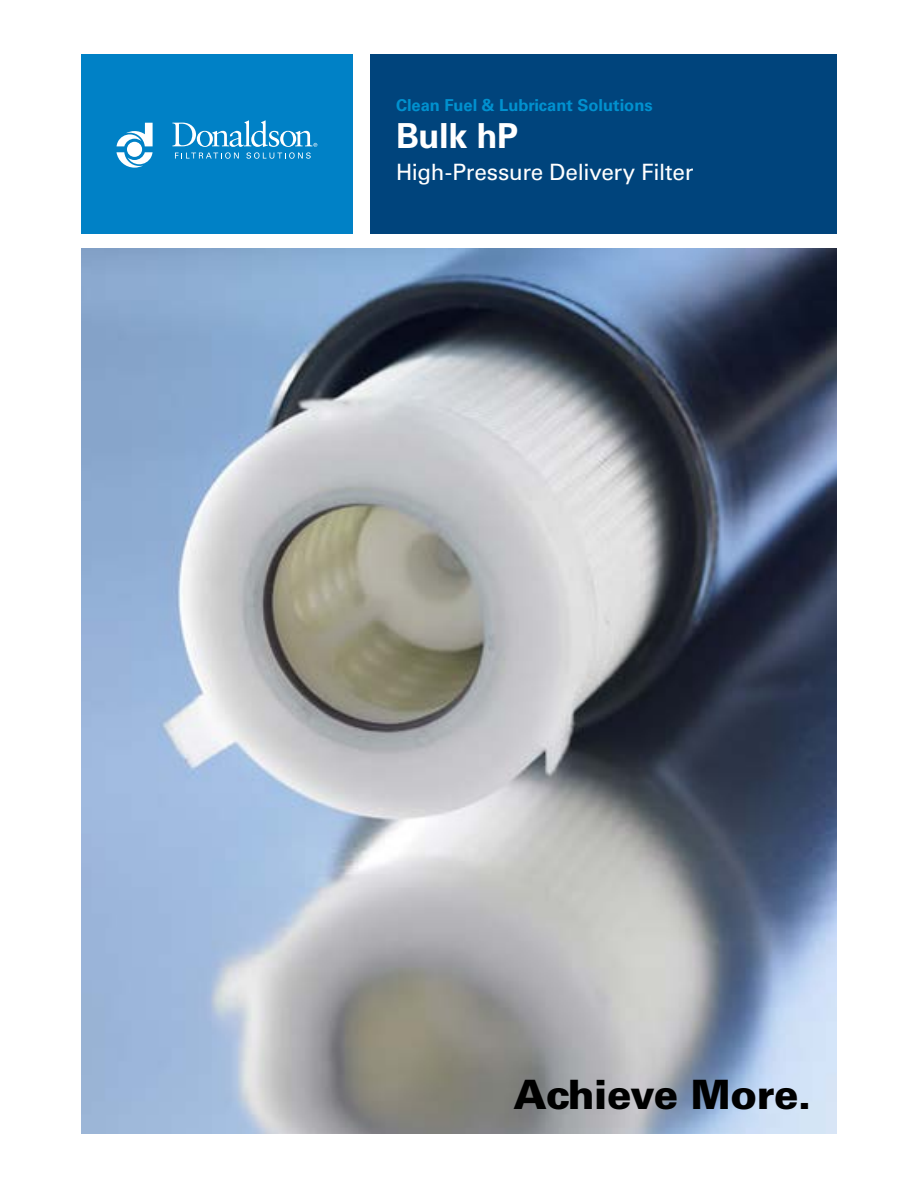
<style>
.page{position:relative;width:918px;height:1188px;background:#fff}
.page>*{position:absolute;margin:0;border:0;box-sizing:border-box;transform-origin:0 0}
.t1{font:900 40.5px "Univers LT Std";letter-spacing:-.01em;color:#000}
.t2{font:700 34.5px "Univers LT Std";letter-spacing:-.01em;color:#fff}
.t3{font:22.5px "Univers LT Std";letter-spacing:-.01em;color:#fff}
.t4{font:700 16.5px "Univers LT Std";color:#0091cf}
</style>
<div class="page">
<div style="left:371px;top:54px;width:466px;height:180px;background:#00447c"></div>
<div style="left:81px;top:54px;width:272px;height:180px;background:#0081c6"></div>
<svg style="left:116px;top:120px;width:201px;height:48px"></svg>
<img style="left:81px;top:249px;width:756px;height:884px">
<p class="t4" style="left:396px;top:95px;width:258px">Clean Fuel &amp; Lubricant Solutions</p>
<h2 class="t2" style="left:396px;top:116px;width:124px">Bulk hP</h2>
<h3 class="t3" style="left:396px;top:159px;width:299px">High-Pressure Delivery Filter</h3>
<h1 class="t1" style="left:514px;top:1069px;width:300px">Achieve More.</h1>
</div>
